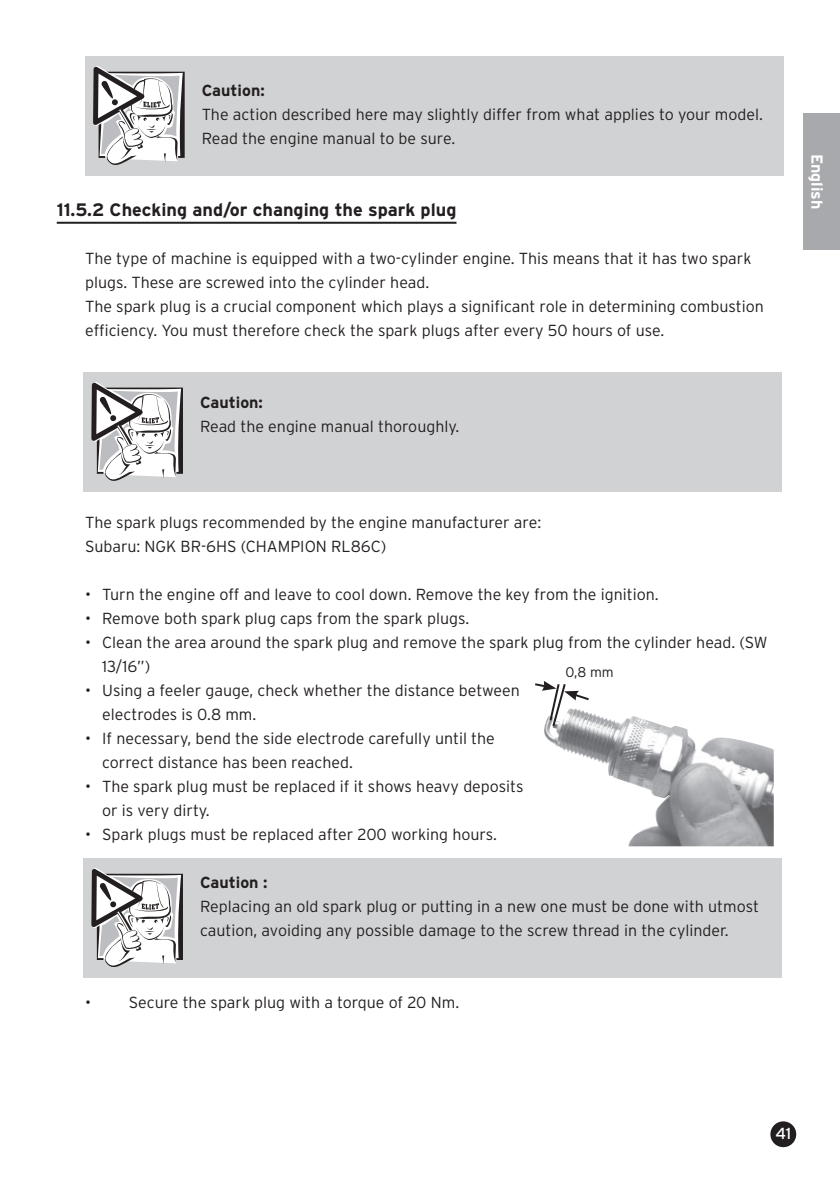
<style>
.page{position:relative;width:840px;height:1191px;background:#fff}
.page>*{position:absolute;margin:0;border:0;box-sizing:border-box;transform-origin:0 0}
.t1{font:700 18px "Interstate";color:#231f20}
.t2{font:300 16px/24px "Interstate";color:#231f20}
.t3{font:700 16px "Interstate";color:#231f20}
.t4{font:700 16px "Interstate";color:#fff}
.t5{font:16px "Interstate";color:#fff}
.t6{font:300 14px "Interstate";color:#231f20}
</style>
<div class="page">
<div style="left:85px;top:57px;width:697px;height:119px;background:#d1d2d4"></div>
<svg style="left:93px;top:66px;width:91px;height:99px"></svg>
<div style="left:83px;top:372px;width:698px;height:120px;background:#d1d2d4"></div>
<svg style="left:91px;top:382px;width:92px;height:99px"></svg>
<div style="left:83px;top:858px;width:698px;height:120px;background:#d1d2d4"></div>
<svg style="left:91px;top:868px;width:92px;height:99px"></svg>
<img style="left:544px;top:713px;width:229px;height:133px">
<svg style="left:535px;top:681px;width:55px;height:47px"></svg>
<div style="left:771px;top:1122px;width:23px;height:24px;background:#231f20;border-radius:50%"></div>
<div style="left:770px;top:1121px;width:25px;height:26px;border:2px solid #231f20;border-radius:50%"></div>
<div style="left:803px;top:113px;width:36px;height:136px;background:#a8a9ad"></div>
<hr style="left:57px;top:222px;width:399px;height:2px;background:#231f20">
<p class="t3" style="left:202px;top:81px;width:64px">Caution:</p>
<p class="t2" style="left:202px;top:102px;width:562px">The action described here may slightly differ from what applies to your model.<br>Read the engine manual to be sure.</p>
<p class="t1" style="left:57px;top:199px;width:401px">11.5.2 Checking and/or changing the spark plug</p>
<p class="t2" style="left:85px;top:246px;width:679px">The type of machine is equipped with a two-cylinder engine. This means that it has two spark plugs. These are screwed into the cylinder head.<br>The spark plug is a crucial component which plays a significant role in determining combustion efficiency. You must therefore check the spark plugs after every 50 hours of use.</p>
<p class="t3" style="left:200px;top:393px;width:64px">Caution:</p>
<p class="t2" style="left:200px;top:414px;width:261px">Read the engine manual thoroughly.</p>
<p class="t2" style="left:85px;top:510px;width:457px">The spark plugs recommended by the engine manufacturer are:<br>Subaru: NGK BR-6HS (CHAMPION RL86C)</p>
<p class="t2" style="left:85px;top:582px;width:574px">• Turn the engine off and leave to cool down. Remove the key from the ignition.</p>
<p class="t2" style="left:85px;top:606px;width:385px">• Remove both spark plug caps from the spark plugs.</p>
<p class="t2" style="left:102px;top:630px;width:666px;text-indent:-17px">• Clean the area around the spark plug and remove the spark plug from the cylinder head. (SW<br>13/16”)</p>
<p class="t2" style="left:102px;top:678px;width:419px;text-indent:-17px">• Using a feeler gauge, check whether the distance between electrodes is 0.8 mm.</p>
<p class="t2" style="left:102px;top:726px;width:394px;text-indent:-17px">• If necessary, bend the side electrode carefully until the correct distance has been reached.</p>
<p class="t2" style="left:102px;top:774px;width:422px;text-indent:-17px">• The spark plug must be replaced if it shows heavy deposits or is very dirty.</p>
<p class="t2" style="left:85px;top:822px;width:413px">• Spark plugs must be replaced after 200 working hours.</p>
<p class="t3" style="left:200px;top:873px;width:69px">Caution :</p>
<p class="t2" style="left:200px;top:894px;width:560px">Replacing an old spark plug or putting in a new one must be done with utmost caution, avoiding any possible damage to the screw thread in the cylinder.</p>
<p class="t6" style="left:565px;top:664px;width:50px">0,8 mm</p>
<p class="t2" style="left:85px;top:990px;width:375px">• Secure the spark plug with a torque of 20 Nm.</p>
<p class="t4" style="left:826px;top:154px;width:57px;rotate:90deg">English</p>
<p class="t5" style="left:774px;top:1124px;width:17px">41</p>
</div>
